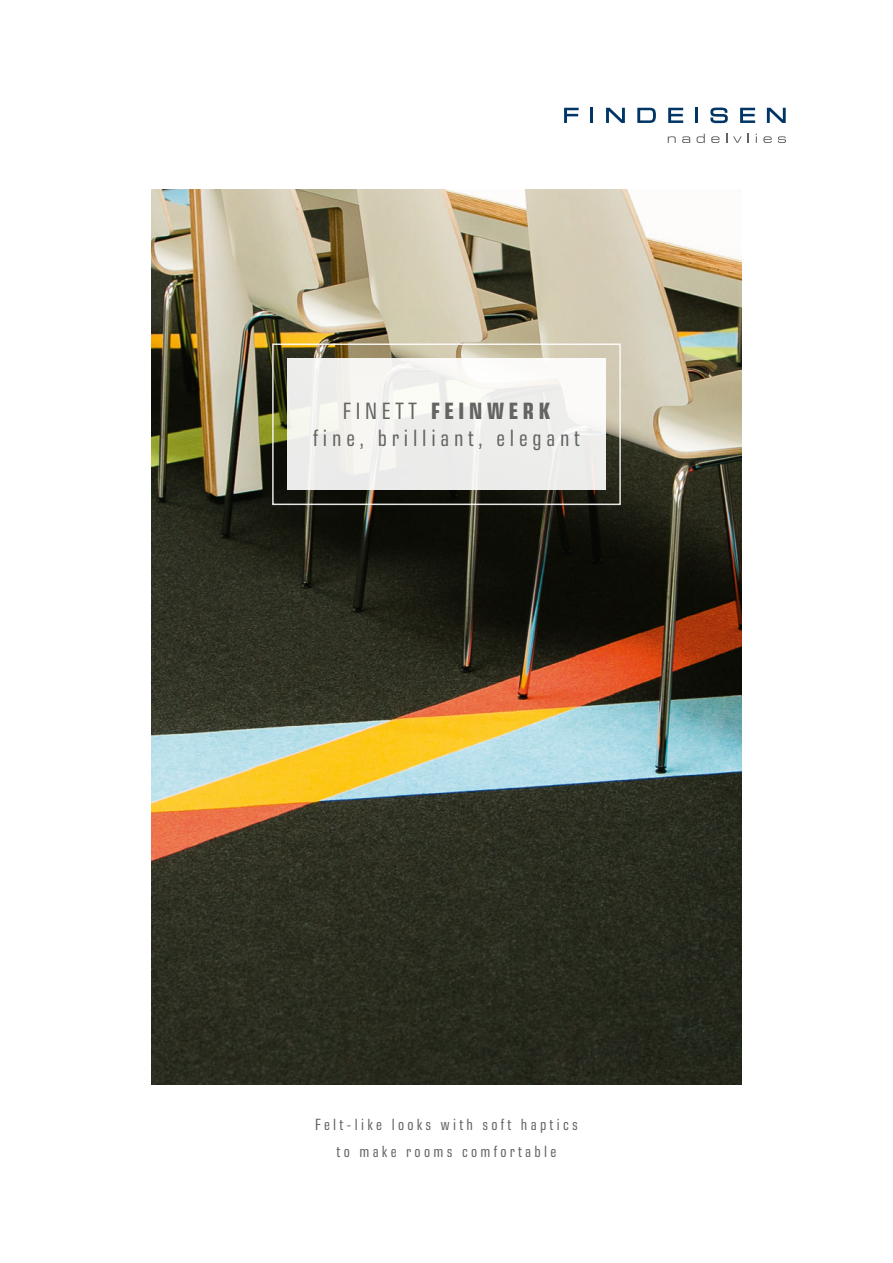
<style>
.page{position:relative;width:893px;height:1263px;background:#fff}
.page>*{position:absolute;margin:0;border:0;box-sizing:border-box;transform-origin:0 0}
.t1{font:condensed 24px "Eurostile Next LT Pro";letter-spacing:.2em;color:#646463}
.t2{font:700 condensed 24px "Eurostile Next LT Pro";letter-spacing:.2em;color:#646463}
.t3{font:condensed 16.5px/27px "Eurostile Next LT Pro";letter-spacing:.2em;color:#646463;text-align:center}
.s1{font-weight:400}
</style>
<div class="page">
<img style="left:152px;top:189px;width:589px;height:895px">
<div style="left:272px;top:343px;width:349px;height:162px;border:2px solid #fff"></div>
<div style="left:287px;top:358px;width:319px;height:132px;background:linear-gradient(to right,#f0f0ed,#f3f2f1)"></div>
<svg style="left:564px;top:108px;width:15px;height:15px"></svg>
<svg style="left:591px;top:108px;width:2px;height:15px"></svg>
<svg style="left:606px;top:108px;width:19px;height:15px"></svg>
<svg style="left:637px;top:108px;width:19px;height:15px"></svg>
<svg style="left:668px;top:108px;width:15px;height:15px"></svg>
<hr style="left:695px;top:108px;width:3px;height:15px;background:#003566">
<svg style="left:710px;top:108px;width:18px;height:15px"></svg>
<svg style="left:740px;top:108px;width:15px;height:15px"></svg>
<svg style="left:767px;top:108px;width:19px;height:15px"></svg>
<svg style="left:668px;top:136px;width:8px;height:7px"></svg>
<svg style="left:682px;top:136px;width:8px;height:7px"></svg>
<svg style="left:696px;top:134px;width:9px;height:9px"></svg>
<svg style="left:711px;top:136px;width:8px;height:7px"></svg>
<svg style="left:733px;top:136px;width:9px;height:7px"></svg>
<svg style="left:763px;top:136px;width:9px;height:7px"></svg>
<svg style="left:778px;top:136px;width:8px;height:7px"></svg>
<p class="t2" style="left:343px;top:397px;width:209px"><span class="s1">FINETT</span> FEINWERK</p>
<p class="t1" style="left:313px;top:425px;width:268px">fine, brilliant, elegant</p>
<p class="t3" style="left:315px;top:1111px;width:264px">Felt-like looks with soft haptics to make rooms comfortable</p>
</div>
